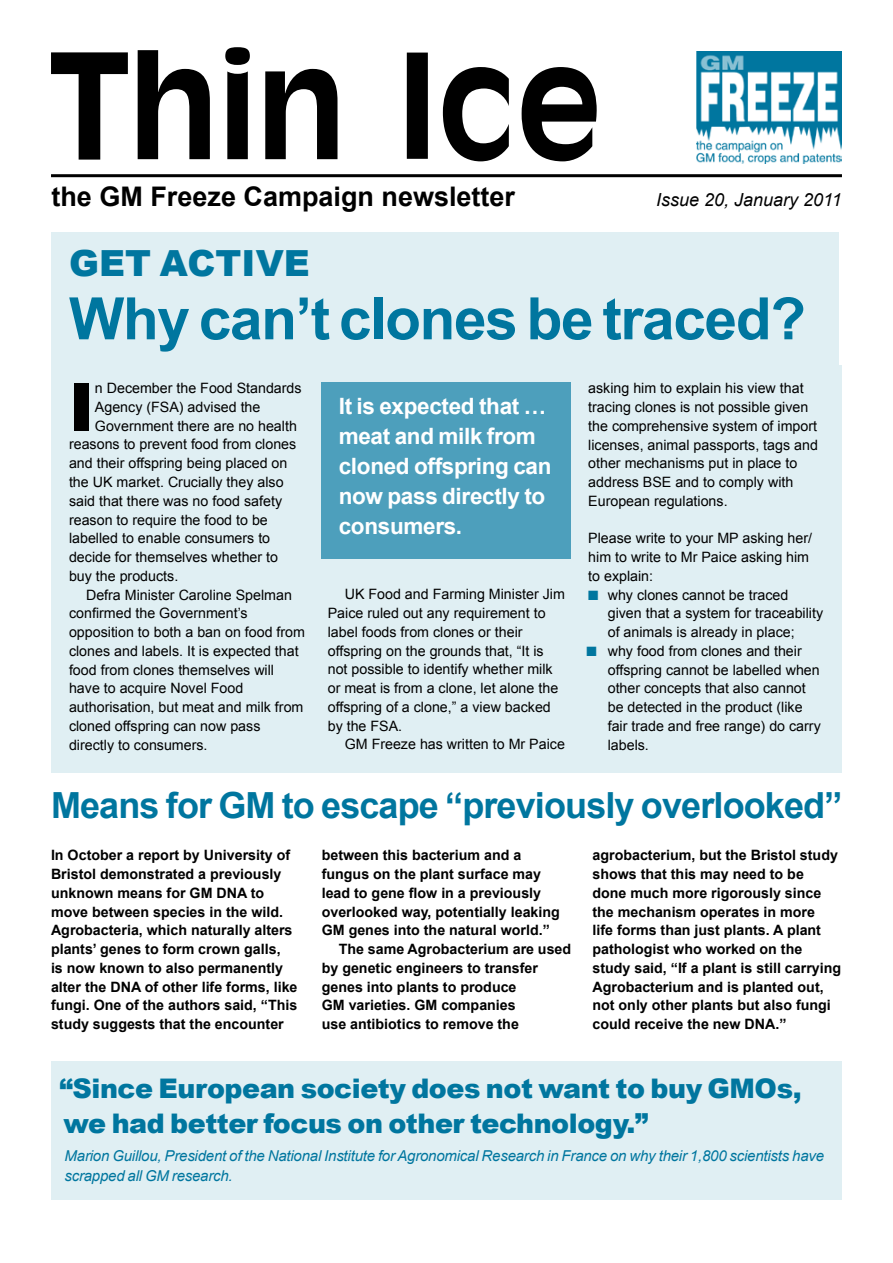
<style>
.page{position:relative;width:893px;height:1263px;background:#fff}
.page>*{position:absolute;margin:0;border:0;box-sizing:border-box;transform-origin:0 0}
.t1{font:900 66.6px "Arial";color:#000}
.t2{font:700 58.5px "Arial";letter-spacing:-.02em;color:#00769f}
.t3{font:700 36px "Arial";letter-spacing:-.025em;color:#00769f}
.t4{font:900 36px "Arial";color:#00769f}
.t5{font:900 27px/34.5px "Arial";letter-spacing:-.015em;color:#00769f}
.t6{font:700 27px "Arial";color:#000}
.t7{font:700 22.5px/30px "Arial";letter-spacing:-.015em;color:#fff}
.t8{font:italic 18px "Arial";color:#000}
.t9{font:italic 15px/19.5px "Arial";letter-spacing:-.015em;color:#00769f}
.t10{font:14.25px/18.8px "Arial";color:#000}
.t11{font:700 14.25px/18.8px "Arial";color:#000}
.s1{color:#00769f}
</style>
<div class="page">
<div style="left:51px;top:232px;width:788px;height:161px;background:#e0eff3"></div>
<div style="left:51px;top:365px;width:791px;height:407px;background:#e0eff3"></div>
<img style="left:696px;top:51px;width:146px;height:112px">
<hr style="left:51px;top:174px;width:791px;height:3px;background:#000">
<svg style="left:51px;top:52px;width:77px;height:108px"></svg>
<svg style="left:138px;top:47px;width:199px;height:112px"></svg>
<svg style="left:407px;top:53px;width:190px;height:108px"></svg>
<div style="left:322px;top:383px;width:249px;height:176px;background:#4d9fbc"></div>
<div style="left:51px;top:1061px;width:791px;height:138px;background:#e0eff3"></div>
<h3 class="t6" style="left:51px;top:179px;width:465px">the GM Freeze Campaign newsletter</h3>
<p class="t8" style="left:656px;top:188px;width:187px">Issue 20, January 2011</p>
<h3 class="t4" style="left:69px;top:243px;width:141px">Get Acti</h3>
<h3 class="t4" style="left:256px;top:243px;width:51px">ve</h3>
<h2 class="t2" style="left:69px;top:280px;width:738px">Why can’t clones be traced?</h2>
<h1 class="t1" style="left:69px;top:370px;width:27px">I</h1>
<p class="t10" style="left:95px;top:379px;width:208px">n December the Food Standards</p>
<p class="t10" style="left:588px;top:379px;width:231px">asking him to explain his view that tracing clones is not possible given the comprehensive system of import licenses, animal passports, tags and other mechanisms put in place to address BSE and to comply with<br>European regulations.</p>
<p class="t10" style="left:588px;top:529px;width:225px">Please write to your MP asking her/ him to write to Mr Paice asking him to explain:</p>
<p class="t10" style="left:608px;top:585px;width:217px;text-indent:-20px"><span class="s1">■</span> why clones cannot be traced given that a system for traceability of animals is already in place;</p>
<p class="t10" style="left:608px;top:641px;width:215px;text-indent:-21px"><span class="s1">■</span> why food from clones and their offspring cannot be labelled when other concepts that also cannot be detected in the product (like fair trade and free range) do carry labels.</p>
<h3 class="t7" style="left:339px;top:392px;width:214px">It is expected that … meat and milk from cloned offspring can now pass directly to consumers.</h3>
<p class="t10" style="left:95px;top:398px;width:167px">Agency (FSA) advised the</p>
<p class="t10" style="left:95px;top:416px;width:203px">Government there are no health</p>
<p class="t10" style="left:69px;top:435px;width:229px">reasons to prevent food from clones</p>
<p class="t10" style="left:69px;top:454px;width:220px">and their offspring being placed on</p>
<p class="t10" style="left:69px;top:473px;width:216px">the UK market. Crucially they also</p>
<p class="t10" style="left:69px;top:491px;width:215px">said that there was no food safety</p>
<p class="t10" style="left:69px;top:510px;width:200px">reason to require the food to be</p>
<p class="t10" style="left:69px;top:529px;width:203px">labelled to enable consumers to</p>
<p class="t10" style="left:69px;top:548px;width:211px">decide for themselves whether to</p>
<p class="t10" style="left:69px;top:566px;width:111px">buy the products.</p>
<p class="t10" style="left:86px;top:585px;width:207px">Defra Minister Caroline Spelman</p>
<p class="t10" style="left:69px;top:604px;width:180px">confirmed the Government’s</p>
<p class="t10" style="left:69px;top:623px;width:238px">opposition to both a ban on food from</p>
<p class="t10" style="left:69px;top:641px;width:231px">clones and labels. It is expected that</p>
<p class="t10" style="left:69px;top:660px;width:207px">food from clones themselves will</p>
<p class="t10" style="left:69px;top:679px;width:176px">have to acquire Novel Food</p>
<p class="t10" style="left:69px;top:698px;width:236px">authorisation, but meat and milk from</p>
<p class="t10" style="left:69px;top:717px;width:193px">cloned offspring can now pass</p>
<p class="t10" style="left:69px;top:735px;width:140px">directly to consumers.</p>
<p class="t10" style="left:328px;top:585px;width:239px;text-indent:17px">UK Food and Farming Minister Jim<br>Paice ruled out any requirement to label foods from clones or their offspring on the grounds that, “It is not possible to identify whether milk or meat is from a clone, let alone the offspring of a clone,” a view backed by the FSA.</p>
<p class="t10" style="left:345px;top:735px;width:222px">GM Freeze has written to Mr Paice</p>
<h3 class="t3" style="left:51px;top:782px;width:793px">Means for GM to escape “previously overlooked”</h3>
<p class="t11" style="left:51px;top:846px;width:248px">In October a report by University of Bristol demonstrated a previously unknown means for GM DNA to move between species in the wild.<br>Agrobacteria, which naturally alters plants’ genes to form crown galls,<br>is now known to also permanently alter the DNA of other life forms, like fungi. One of the authors said, “This study suggests that the encounter</p>
<p class="t11" style="left:322px;top:846px;width:201px">between this bacterium and a</p>
<p class="t11" style="left:322px;top:865px;width:221px">fungus on the plant surface may</p>
<p class="t11" style="left:322px;top:884px;width:221px">lead to gene flow in a previously</p>
<p class="t11" style="left:322px;top:903px;width:240px">overlooked way, potentially leaking</p>
<p class="t11" style="left:322px;top:921px;width:230px">GM genes into the natural world.”</p>
<p class="t11" style="left:339px;top:940px;width:234px">The same Agrobacterium are used</p>
<p class="t11" style="left:322px;top:959px;width:218px">by genetic engineers to transfer</p>
<p class="t11" style="left:322px;top:978px;width:196px">genes into plants to produce</p>
<p class="t11" style="left:322px;top:996px;width:196px">GM varieties. GM companies</p>
<p class="t11" style="left:322px;top:1015px;width:199px">use antibiotics to remove the</p>
<p class="t11" style="left:592px;top:846px;width:250px">agrobacterium, but the Bristol study shows that this may need to be done much more rigorously since the mechanism operates in more<br>life forms than just plants. A plant pathologist who worked on the study said, “If a plant is still carrying Agrobacterium and is planted out, not only other plants but also fungi could receive the new DNA.”</p>
<h3 class="t5" style="left:59px;top:1071px;width:744px">“Since European society does not want to buy GMOs, we had better focus on other technology.”</h3>
<p class="t9" style="left:64px;top:1146px;width:761px">Marion Guillou, President of the National Institute for Agronomical Research in France on why their 1,800 scientists have scrapped all GM research.</p>
</div>
